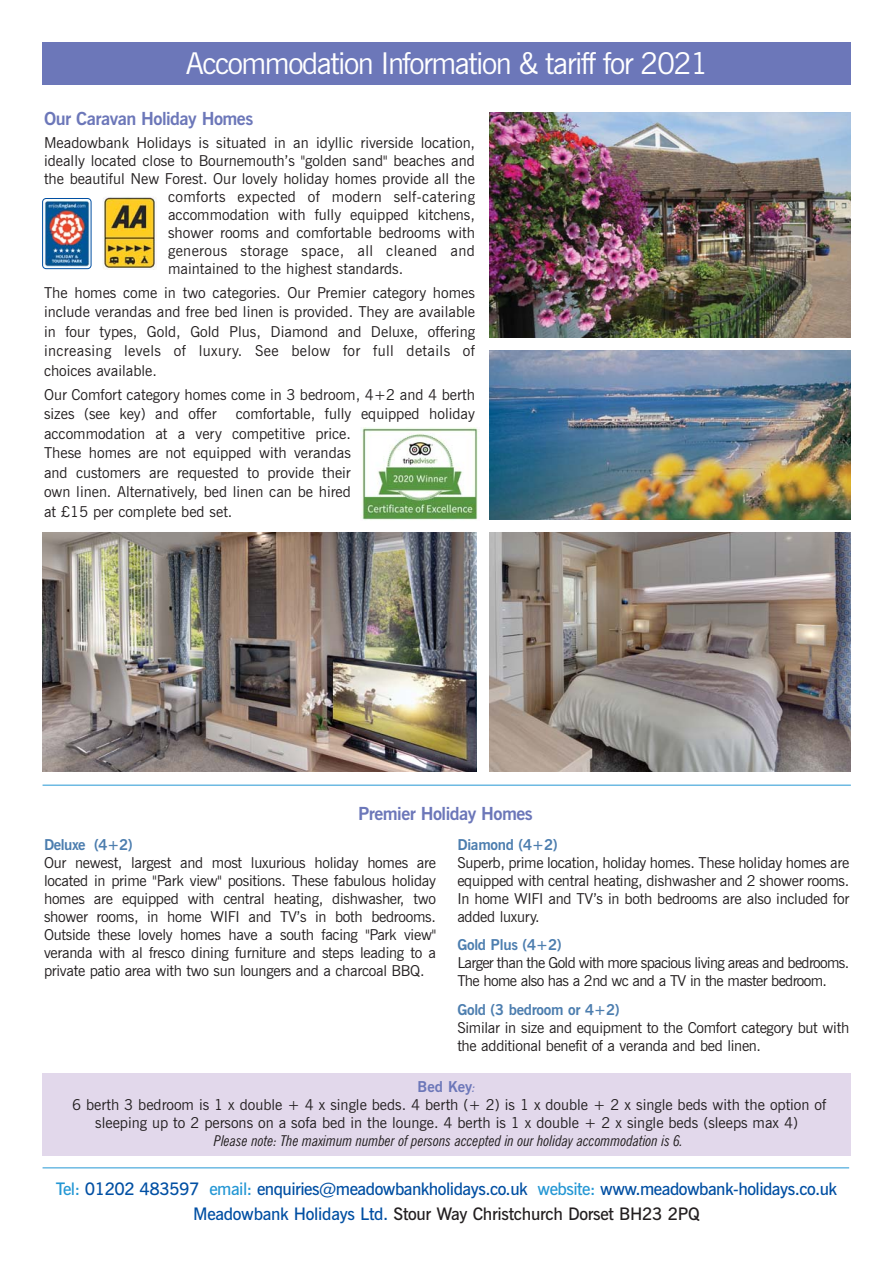
<style>
.page{position:relative;width:893px;height:1263px;background:#fff}
.page>*{position:absolute;margin:0;border:0;box-sizing:border-box;transform-origin:0 0}
.t1{font:30px "News Gothic BT";letter-spacing:-.05em;color:#fff}
.t2{font:700 18px "News Gothic BT";letter-spacing:-.03em;color:#6c77b9}
.t3{font:600 17.25px/25.5px "News Gothic BT";letter-spacing:-.03em;color:#004fa3;text-align:center}
.t4{font:15px/18px "News Gothic BT";color:#231f20;text-align:justify}
.t5{font:15px/18px "News Gothic BT";letter-spacing:-.04em;color:#231f20}
.t6{font:15px/18px "News Gothic BT";letter-spacing:-.02em;color:#231f20}
.t7{font:italic condensed 15px "News Gothic BT";color:#231f20}
.t8{font:15px "News Gothic BT";letter-spacing:.025em;color:#231f20}
.t9{font:700 15px "News Gothic BT";letter-spacing:-.02em;color:#4d7eaf}
.s1{font-weight:700;color:#6c77b9}
.s2{font-style:italic;font-stretch:condensed;color:#6c77b9}
.s3{color:#2497d4}
.s4{color:#231f20}
</style>
<div class="page">
<div style="left:43px;top:1073px;width:807px;height:83px;background:#e2d8eb"></div>
<div style="left:43px;top:43px;width:807px;height:42px;background:#6c77b9"></div>
<img style="left:102px;top:197px;width:54px;height:73px;border-radius:3px">
<img style="left:43px;top:199px;width:48px;height:69px;border-radius:3px">
<div style="left:42px;top:198px;width:49px;height:71px;border:1px solid #004fa3;border-radius:4px"></div>
<img style="left:43px;top:532px;width:433px;height:239px">
<img style="left:490px;top:112px;width:360px;height:226px">
<img style="left:490px;top:351px;width:360px;height:168px">
<img style="left:490px;top:532px;width:360px;height:239px">
<hr style="left:43px;top:785px;width:807px;height:1px;background:#2497d4">
<img style="left:360px;top:428px;width:118px;height:92px">
<hr style="left:43px;top:1168px;width:806px;height:1px;background:#2497d4">
<h1 class="t1" style="left:186px;top:52px;width:524px">Accommodation Information &amp; tariff for 2021</h1>
<p class="t2" style="left:44px;top:112px;width:211px">Our Caravan Holiday Homes</p>
<p class="t4" style="left:44px;top:135px;width:432px">Meadowbank Holidays is situated in an idyllic riverside location,</p>
<p class="t4" style="left:44px;top:153px;width:432px">ideally located close to Bournemouth’s "golden sand" beaches and</p>
<p class="t4" style="left:44px;top:171px;width:432px">the beautiful New Forest. Our lovely holiday homes provide all the</p>
<p class="t8" style="left:168px;top:191px;width:308px">comforts expected of modern self-catering</p>
<p class="t4" style="left:168px;top:207px;width:308px">accommodation with fully equipped kitchens,</p>
<p class="t4" style="left:168px;top:225px;width:308px">shower rooms and comfortable bedrooms with</p>
<p class="t8" style="left:168px;top:245px;width:308px">generous storage space, all cleaned and</p>
<p class="t4" style="left:168px;top:261px;width:237px">maintained to the highest standards.</p>
<p class="t4" style="left:44px;top:284px;width:432px;line-height:19.5px">The homes come in two categories. Our Premier category homes include verandas and free bed linen is provided. They are available in four types, Gold, Gold Plus, Diamond and Deluxe, offering increasing levels of luxury. See below for full details of choices available.</p>
<p class="t4" style="left:44px;top:386px;width:432px;line-height:19.5px">Our Comfort category homes come in 3 bedroom, 4+2 and 4 berth sizes (see key) and offer</p>
<p class="t4" style="left:44px;top:406px;width:432px;line-height:19.5px;text-align:left;text-indent:192px">comfortable, fully equipped holiday accommodation at a very competitive price.<br>These homes are not equipped with verandas<br>and customers are requested to provide their<br>own linen. Alternatively, bed linen can be hired<br>at £15 per complete bed set.</p>
<p class="t2" style="left:358px;top:807px;width:176px">Premier Holiday Homes</p>
<p class="t9" style="left:44px;top:839px;width:90px">Deluxe (4+2)</p>
<p class="t4" style="left:44px;top:855px;width:393px">Our newest, largest and most luxurious holiday homes are located in prime "Park view" positions. These fabulous holiday homes are equipped with central heating, dishwasher, two shower rooms, in home WIFI and TV’s in both bedrooms.<br>Outside these lovely homes have a south facing "Park view" veranda with al fresco dining furniture and steps leading to a private patio area with two sun loungers and a charcoal BBQ.</p>
<p class="t9" style="left:457px;top:839px;width:102px">Diamond (4+2)</p>
<p class="t4" style="left:457px;top:855px;width:393px">Superb, prime location, holiday homes. These holiday homes are equipped with central heating, dishwasher and 2 shower rooms.<br>In home WIFI and TV’s in both bedrooms are also included for added luxury.</p>
<p class="t9" style="left:457px;top:939px;width:106px">Gold Plus (4+2)</p>
<p class="t5" style="left:457px;top:956px;width:393px">Larger than the Gold with more spacious living areas and bedrooms.<br>The home also has a 2nd wc and a TV in the master bedroom.</p>
<p class="t9" style="left:457px;top:1004px;width:164px">Gold (3 bedroom or 4+2)</p>
<p class="t6" style="left:457px;top:1020px;width:393px">Similar in size and equipment to the Comfort category but with the additional benefit of a veranda and bed linen.</p>
<p class="t4" style="left:72px;top:1079px;width:755px;text-align:center"><span class="s1">Bed Key</span><span class="s2">:<br></span>6 berth 3 bedroom is 1 x double + 4 x single beds. 4 berth (+ 2) is 1 x double + 2 x single beds with the option of sleeping up to 2 persons on a sofa bed in the lounge. 4 berth is 1 x double + 2 x single beds (sleeps max 4)</p>
<p class="t7" style="left:214px;top:1135px;width:470px">Please note: The maximum number of persons accepted in our holiday accommodation is 6.</p>
<p class="t3" style="left:56px;top:1178px;width:782px"><span class="s3">Tel:</span> 01202 483597 <span class="s3">email:</span> enquiries@meadowbankholidays.co.uk <span class="s3">website:</span> www.meadowbank-holidays.co.uk<br>Meadowbank Holidays Ltd. <span class="s4">Stour Way Christchurch Dorset BH23 2PQ</span></p>
</div>
